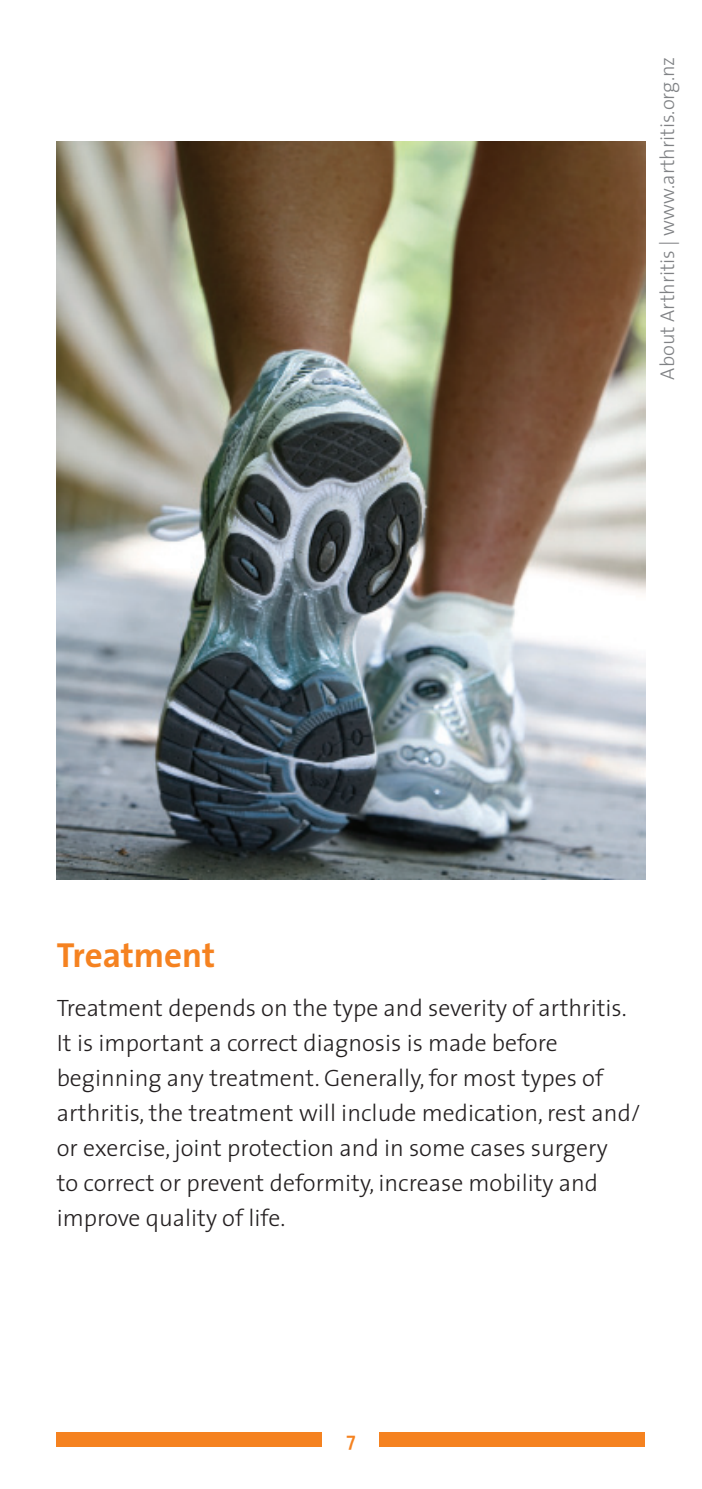
<style>
.page{position:relative;width:702px;height:1489px;background:#fff}
.page>*{position:absolute;margin:0;border:0;box-sizing:border-box;transform-origin:0 0}
.Head_2{font:700 35px "The Sans";color:#f58220}
.body_copy{font:300 23.75px/35px "The Sans";color:#231f20}
.t1{font:300 20px "The Sans";color:#808285}
.t2{font:600 20px "The Sans";color:#f58220}
</style>
<div class="page">
<div style="left:57px;top:1431px;width:588px;height:15px;background:#f58220"></div>
<div style="left:322px;top:1430px;width:57px;height:28px;background:#fff"></div>
<img style="left:57px;top:142px;width:588px;height:737px">
<p class="t1" style="left:650px;top:379px;width:324px;rotate:-90deg">About Arthritis | www.arthritis.org.nz</p>
<p class="Head_2" style="left:57px;top:925px;width:160px">Treatment</p>
<p class="body_copy" style="left:57px;top:989px;width:585px">Treatment depends on the type and severity of arthritis.<br>It is important a correct diagnosis is made before beginning any treatment. Generally, for most types of arthritis, the treatment will include medication, rest and/ or exercise, joint protection and in some cases surgery<br>to correct or prevent deformity, increase mobility and improve quality of life.</p>
<p class="t2" style="left:346px;top:1422px;width:11px">7</p>
</div>
